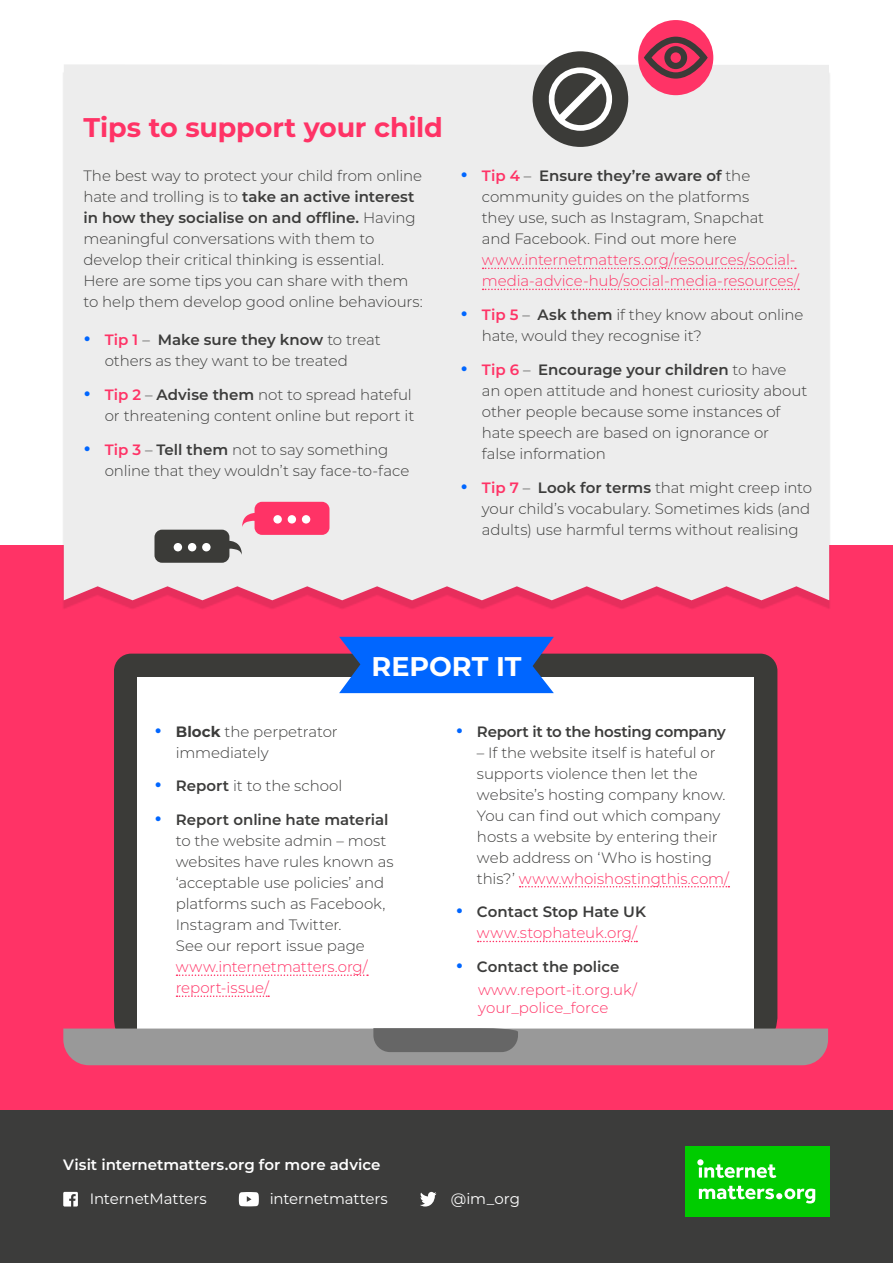
<style>
.page{position:relative;width:893px;height:1263px;background:#fff}
.page>*{position:absolute;margin:0;border:0;box-sizing:border-box;transform-origin:0 0}
.t1{font:700 27px "Montserrat";letter-spacing:-.01em;color:#f36}
.t2{font:700 27px "Montserrat";color:#fff}
.t3{font:300 15px/21px "Montserrat";letter-spacing:-.005em;color:#3c3c3b}
.t4{font:300 15px/21px "Montserrat";letter-spacing:-.005em;color:#f36}
.t5{font:600 15px "Montserrat";letter-spacing:-.015em;color:#3c3c3b}
.t6{font:300 15px/18px "Montserrat";color:#ff3265}
.t7{font:15px "Montserrat";letter-spacing:-.01em;color:#fff}
.t8{font:600 15px "Montserrat";color:#fff}
.s1{font-weight:600}
.s2{font-weight:600;font-size:22.5px;color:#06f}
.s3{font-weight:600;color:#f36}
.s4{font-weight:700}
.s5{font-size:22.5px;color:#06f}
.s6{color:#f36}
.s7{font-weight:600;color:#3c3c3b}
</style>
<div class="page">
<div style="left:0;top:545px;width:893px;height:586px;background:#f36"></div>
<div style="left:0;top:1111px;width:893px;height:152px;background:#3c3c3b"></div>
<div style="left:685px;top:1146px;width:144px;height:71px;background:#0c0"></div>
<svg style="left:697px;top:1159px;width:118px;height:44px"></svg>
<svg style="left:420px;top:1192px;width:17px;height:14px"></svg>
<svg style="left:63px;top:1192px;width:15px;height:14px"></svg>
<svg style="left:239px;top:1192px;width:20px;height:14px"></svg>
<div style="left:114px;top:654px;width:663px;height:374px;background:#3b3b38"></div>
<div style="left:138px;top:677px;width:616px;height:354px;background:#fff"></div>
<svg style="left:63px;top:1028px;width:765px;height:37px;background:#959293"></svg>
<svg style="left:176px;top:974px;width:192px;height:2px"></svg>
<svg style="left:176px;top:995px;width:93px;height:2px"></svg>
<svg style="left:520px;top:886px;width:209px;height:1px"></svg>
<svg style="left:478px;top:941px;width:159px;height:1px"></svg>
<div style="left:62px;top:71px;width:768px;height:539px;background:#000;opacity:.1"></div>
<div style="left:64px;top:64px;width:765px;height:536px;background:#ededed"></div>
<svg style="left:483px;top:268px;width:313px;height:1px"></svg>
<svg style="left:483px;top:289px;width:316px;height:1px"></svg>
<svg style="left:339px;top:637px;width:215px;height:56px;background:#0c64ef"></svg>
<svg style="left:154px;top:502px;width:175px;height:61px;background:#c99ca7"></svg>
<div style="left:174px;top:543px;width:8px;height:8px;background:#fff;border-radius:50%"></div>
<div style="left:188px;top:543px;width:8px;height:8px;background:#fff;border-radius:50%"></div>
<div style="left:202px;top:543px;width:9px;height:8px;background:#fff;border-radius:50%"></div>
<div style="left:533px;top:51px;width:95px;height:96px;background:#3b3b38;border-radius:50%"></div>
<svg style="left:548px;top:67px;width:64px;height:64px"></svg>
<div style="left:638px;top:20px;width:75px;height:75px;background:#f36;border-radius:50%"></div>
<svg style="left:644px;top:37px;width:64px;height:42px"></svg>
<h1 class="t1" style="left:83px;top:108px;width:361px">Tips to support your child</h1>
<p class="t3" style="left:83px;top:165px;width:341px">The best way to protect your child from online hate and trolling is to <span class="s1">take an active interest in how they socialise on and offline.</span> Having meaningful conversations with them to develop their critical thinking is essential.<br>Here are some tips you can share with them to help them develop good online behaviours:</p>
<p class="t3" style="left:105px;top:329px;width:277px;text-indent:-21px"><span class="s2">•</span> <span class="s3">Tip 1</span> – <span class="s1">Make sure they know</span> to treat others as they want to be treated</p>
<p class="t3" style="left:83px;top:384px;width:332px;text-align:right"><span class="s2">•</span> <span class="s3">Tip 2</span> – <span class="s1">Advise them</span> not to spread hateful or threatening content online but report it</p>
<p class="t3" style="left:105px;top:439px;width:306px;text-indent:-21px"><span class="s2">•</span> <span class="s3">Tip 3</span> – <span class="s1">Tell them</span> not to say something online that they wouldn’t say face-to-face</p>
<p class="t3" style="left:482px;top:165px;width:284px;text-indent:-21px"><span class="s2">•</span> <span class="s3">Tip 4</span> – <span class="s1">Ensure they’re aware of</span> the community guides on the platforms they use, such as Instagram, Snapchat and Facebook. Find out more here</p>
<p class="t4" style="left:482px;top:249px;width:318px">www.internetmatters.org/resources/social&shy;media-advice-hub/social-media-resources/</p>
<p class="t3" style="left:482px;top:304px;width:323px;text-indent:-21px"><span class="s2">•</span> <span class="s3">Tip 5</span> – <span class="s1">Ask them</span> if they know about online hate, would they recognise it?</p>
<p class="t3" style="left:482px;top:359px;width:327px;text-indent:-21px"><span class="s2">•</span> <span class="s3">Tip 6</span> – <span class="s1">Encourage your children</span> to have an open attitude and honest curiosity about other people because some instances of hate speech are based on ignorance or<br>false information</p>
<p class="t3" style="left:482px;top:476px;width:332px;text-indent:-21px"><span class="s2">•</span> <span class="s3">Tip 7</span> – <span class="s1">Look for terms</span> that might creep into your child’s vocabulary. Sometimes kids (and adults) use harmful terms without realising</p>
<h1 class="t2" style="left:371px;top:647px;width:151px">REPORT IT</h1>
<p class="t3" style="left:176px;top:720px;width:164px;text-indent:-21px"><span class="s2">•</span> <span class="s4">Block</span> the perpetrator immediately</p>
<p class="t3" style="left:154px;top:775px;width:189px"><span class="s2">•</span> <span class="s1">Report</span> it to the school</p>
<p class="t3" style="left:176px;top:809px;width:219px;text-indent:-21px"><span class="s2">•</span> <span class="s1">Report online hate material </span>to the website admin – most websites have rules known as ‘acceptable use policies’ and platforms such as Facebook,<br>Instagram and Twitter.<br>See our report issue page</p>
<p class="t4" style="left:176px;top:956px;width:194px">www.internetmatters.org/ report-issue/</p>
<p class="t8" style="left:63px;top:1154px;width:319px">Visit internetmatters.org for more advice</p>
<p class="t5" style="left:456px;top:721px;width:271px"><span class="s5">•</span> Report it to the hosting company</p>
<p class="t3" style="left:477px;top:741px;width:254px">– If the website itself is hateful or supports violence then let the website’s hosting company know.<br>You can find out which company hosts a website by entering their web address on ‘Who is hosting this?’ <span class="s6">www.whoishostingthis.com/</span></p>
<p class="t4" style="left:477px;top:901px;width:171px;text-indent:-21px"><span class="s2">•</span> <span class="s7">Contact Stop Hate UK </span>www.stophateuk.org/</p>
<p class="t5" style="left:456px;top:956px;width:165px"><span class="s5">•</span> Contact the police</p>
<p class="t6" style="left:478px;top:980px;width:160px">www.report-it.org.uk/ your_police_force</p>
<p class="t7" style="left:90px;top:1188px;width:119px">InternetMatters</p>
<p class="t7" style="left:270px;top:1188px;width:120px">internetmatters</p>
<p class="t7" style="left:451px;top:1188px;width:71px">@im_org</p>
</div>
